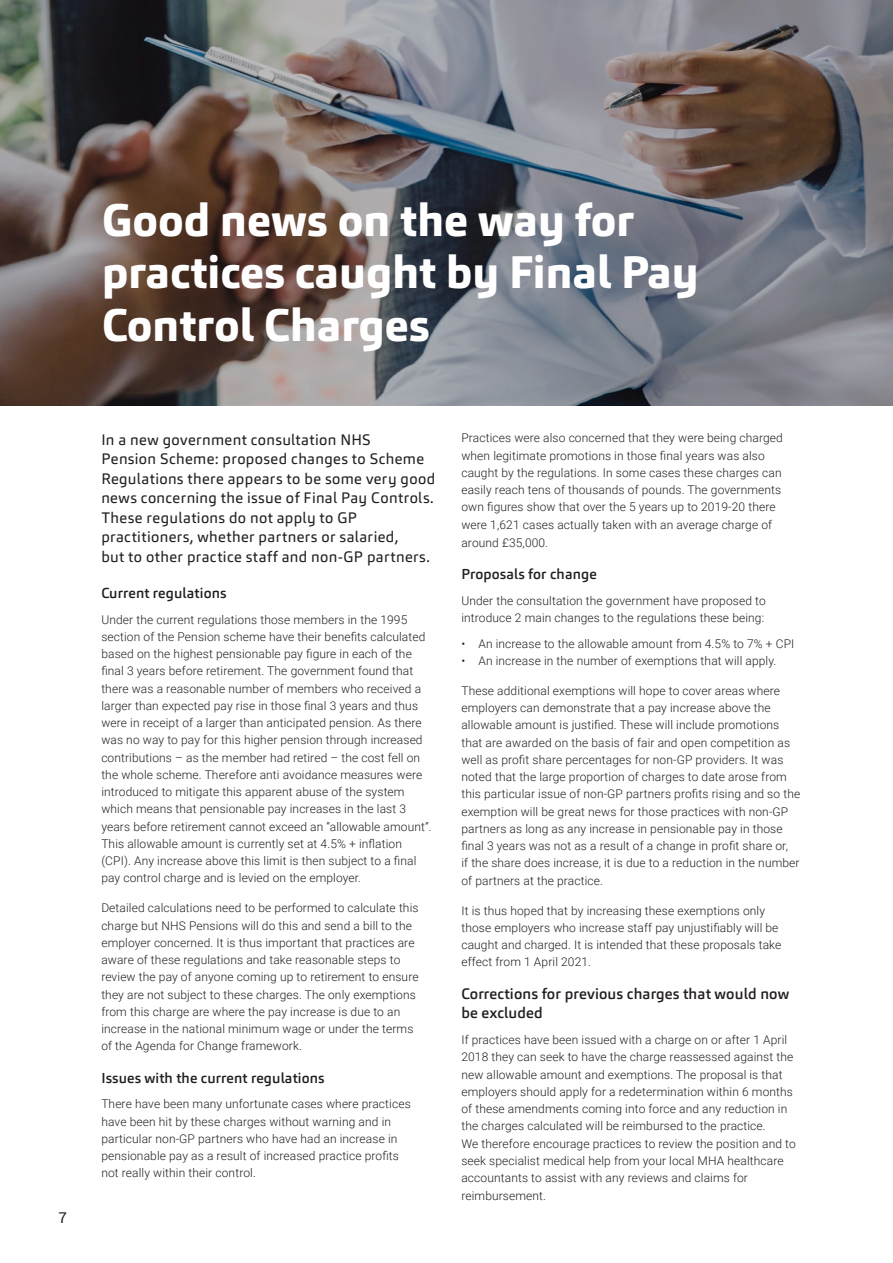
<style>
.page{position:relative;width:893px;height:1263px;background:#fff}
.page>*{position:absolute;margin:0;border:0;box-sizing:border-box;transform-origin:0 0}
.t1{font:800 45px/52.5px "Carnac";color:#fff}
.t2{font:15px/19.5px "Carnac";letter-spacing:.02em;color:#231f20}
.BODY_COPY{font:500 15px/19.5px "Carnac";letter-spacing:.01em;color:#231f20}
.t3{font:15px "Roboto";color:#231f20}
.BODY_COPY-2{font:500 14.25px "Carnac";letter-spacing:.01em;color:#231f20}
.BODY_COPY-3{font:300 12px/17.2px "Roboto";letter-spacing:.01em;color:#231f20}
</style>
<div class="page">
<svg style="left:0;top:0;width:893px;height:405px;background:#6e696b"></svg>
<p class="t3" style="left:59px;top:1207px;width:10px">7</p>
<p class="t1" style="left:102px;top:194px;width:598px">Good news on the way for practices caught by Final Pay<br>Control Charges</p>
<p class="t2" style="left:101px;top:430px;width:335px">In a new government consultation NHS<br>Pension Scheme: proposed changes to Scheme Regulations there appears to be some very good news concerning the issue of Final Pay Controls.<br>These regulations do not apply to GP practitioners, whether partners or salaried,<br>but to other practice staff and non-GP partners.</p>
<p class="BODY_COPY-3" style="left:461px;top:429px;width:323px">Practices were also concerned that they were being charged when legitimate promotions in those final years was also caught by the regulations. In some cases these charges can easily reach tens of thousands of pounds. The governments own figures show that over the 5 years up to 2019-20 there were 1,621 cases actually taken with an average charge of around £35,000.</p>
<p class="BODY_COPY-2" style="left:461px;top:565px;width:137px">Proposals for change</p>
<p class="BODY_COPY-3" style="left:461px;top:591px;width:306px">Under the consultation the government have proposed to introduce 2 main changes to the regulations these being:</p>
<p class="BODY_COPY-3" style="left:461px;top:634px;width:335px">• An increase to the allowable amount from 4.5% to 7% + CPI</p>
<p class="BODY_COPY-3" style="left:461px;top:652px;width:317px">• An increase in the number of exemptions that will apply.</p>
<p class="BODY_COPY-3" style="left:461px;top:682px;width:340px">These additional exemptions will hope to cover areas where employers can demonstrate that a pay increase above the allowable amount is justified. These will include promotions that are awarded on the basis of fair and open competition as well as profit share percentages for non-GP providers. It was noted that the large proportion of charges to date arose from this particular issue of non-GP partners profits rising and so the exemption will be great news for those practices with non-GP partners as long as any increase in pensionable pay in those final 3 years was not as a result of a change in profit share or,<br>if the share does increase, it is due to a reduction in the number of partners at the practice.</p>
<p class="BODY_COPY-3" style="left:461px;top:901px;width:321px">It is thus hoped that by increasing these exemptions only those employers who increase staff pay unjustifiably will be caught and charged. It is intended that these proposals take effect from 1 April 2021.</p>
<p class="BODY_COPY" style="left:461px;top:984px;width:329px">Corrections for previous charges that would now be excluded</p>
<p class="BODY_COPY-3" style="left:461px;top:1030px;width:336px">If practices have been issued with a charge on or after 1 April 2018 they can seek to have the charge reassessed against the new allowable amount and exemptions. The proposal is that employers should apply for a redetermination within 6 months of these amendments coming into force and any reduction in the charges calculated will be reimbursed to the practice.<br>We therefore encourage practices to review the position and to seek specialist medical help from your local MHA healthcare accountants to assist with any reviews and claims for reimbursement.</p>
<p class="BODY_COPY-2" style="left:101px;top:584px;width:127px">Current regulations</p>
<p class="BODY_COPY-3" style="left:101px;top:610px;width:332px">Under the current regulations those members in the 1995 section of the Pension scheme have their benefits calculated based on the highest pensionable pay figure in each of the final 3 years before retirement. The government found that there was a reasonable number of members who received a larger than expected pay rise in those final 3 years and thus were in receipt of a larger than anticipated pension. As there was no way to pay for this higher pension through increased contributions – as the member had retired – the cost fell on the whole scheme. Therefore anti avoidance measures were introduced to mitigate this apparent abuse of the system which means that pensionable pay increases in the last 3 years before retirement cannot exceed an “allowable amount”.<br>This allowable amount is currently set at 4.5% + inflation (CPI). Any increase above this limit is then subject to a final pay control charge and is levied on the employer.</p>
<p class="BODY_COPY-3" style="left:101px;top:899px;width:319px">Detailed calculations need to be performed to calculate this charge but NHS Pensions will do this and send a bill to the employer concerned. It is thus important that practices are aware of these regulations and take reasonable steps to review the pay of anyone coming up to retirement to ensure they are not subject to these charges. The only exemptions from this charge are where the pay increase is due to an increase in the national minimum wage or under the terms of the Agenda for Change framework.</p>
<p class="BODY_COPY-2" style="left:101px;top:1068px;width:225px">Issues with the current regulations</p>
<p class="BODY_COPY-3" style="left:101px;top:1095px;width:311px">There have been many unfortunate cases where practices have been hit by these charges without warning and in particular non-GP partners who have had an increase in pensionable pay as a result of increased practice profits not really within their control.</p>
</div>
